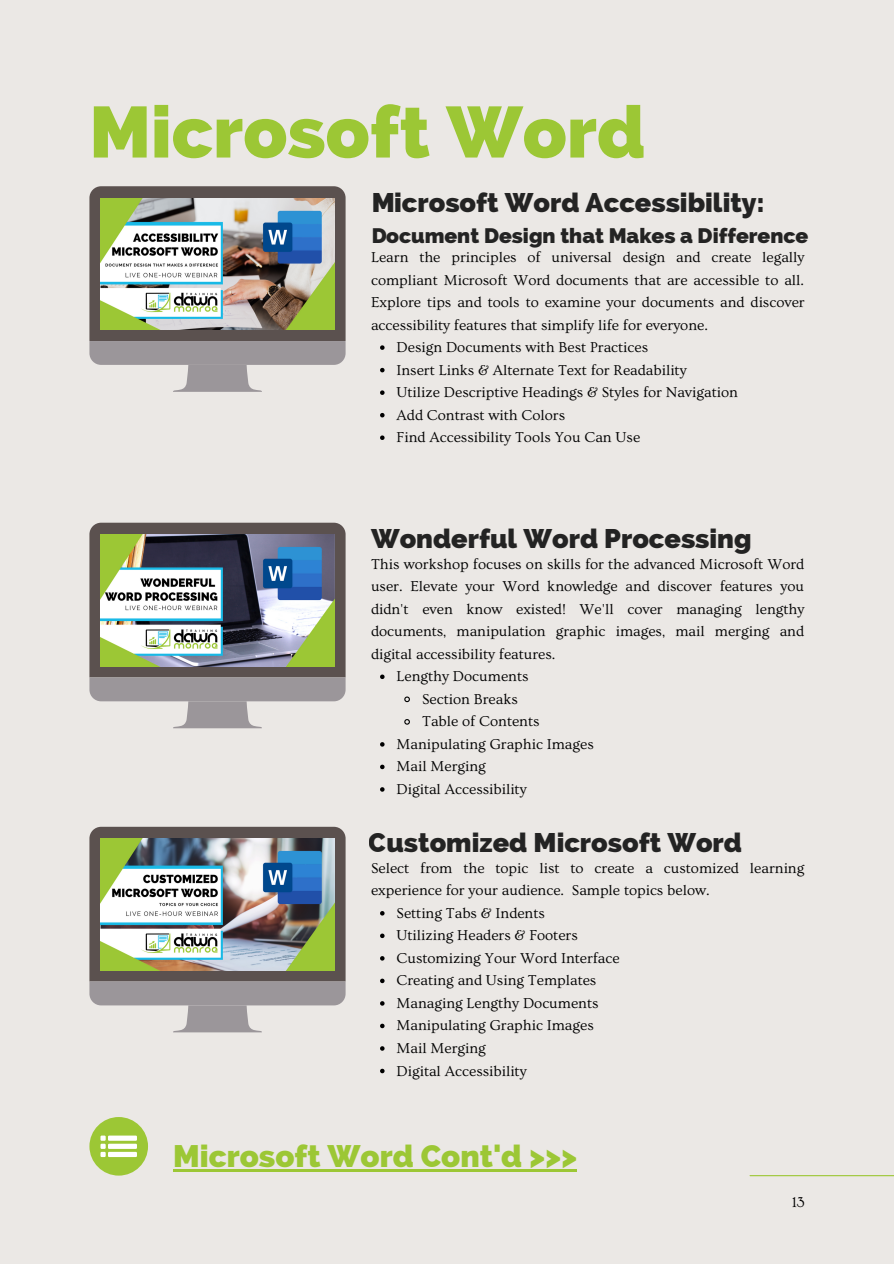
<style>
.page{position:relative;width:894px;height:1264px;background:#fff}
.page>*{position:absolute;margin:0;border:0;box-sizing:border-box;transform-origin:0 0}
.t1{font:800 72px "Raleway";color:#9cc735}
.t2{font:800 31.2px "Raleway";color:#9cc735}
.t3{font:800 27px "Raleway";color:#000}
.t4{font:800 21px "Raleway";color:#000}
.t5{font:15px/22.5px "Ovo";color:#000;text-align:justify}
</style>
<div class="page">
<div style="left:0;top:0;width:893px;height:1263px;background:#ebe8e5"></div>
<svg style="left:89px;top:186px;width:256px;height:206px"></svg>
<img style="left:100px;top:198px;width:234px;height:132px">
<svg style="left:380px;top:345px;width:4px;height:5px"></svg>
<svg style="left:380px;top:368px;width:4px;height:4px"></svg>
<svg style="left:380px;top:390px;width:4px;height:5px"></svg>
<svg style="left:380px;top:413px;width:4px;height:4px"></svg>
<svg style="left:380px;top:435px;width:4px;height:5px"></svg>
<svg style="left:89px;top:522px;width:256px;height:206px"></svg>
<img style="left:100px;top:535px;width:234px;height:131px">
<svg style="left:380px;top:674px;width:4px;height:5px"></svg>
<svg style="left:404px;top:696px;width:6px;height:7px"></svg>
<svg style="left:404px;top:719px;width:6px;height:6px"></svg>
<svg style="left:380px;top:742px;width:4px;height:4px"></svg>
<svg style="left:380px;top:764px;width:4px;height:5px"></svg>
<svg style="left:380px;top:787px;width:4px;height:4px"></svg>
<hr style="left:173px;top:1169px;width:404px;height:2px;background:#9cc735">
<hr style="left:749px;top:1175px;width:144px;height:1px;background:#9cc735">
<svg style="left:89px;top:826px;width:256px;height:206px"></svg>
<img style="left:100px;top:838px;width:234px;height:132px">
<svg style="left:380px;top:911px;width:4px;height:4px"></svg>
<svg style="left:380px;top:933px;width:4px;height:5px"></svg>
<svg style="left:380px;top:956px;width:4px;height:4px"></svg>
<svg style="left:380px;top:978px;width:4px;height:5px"></svg>
<svg style="left:380px;top:1001px;width:4px;height:4px"></svg>
<svg style="left:380px;top:1023px;width:4px;height:5px"></svg>
<svg style="left:380px;top:1046px;width:4px;height:4px"></svg>
<svg style="left:380px;top:1068px;width:4px;height:5px"></svg>
<div style="left:89px;top:1116px;width:59px;height:59px;background:#9cc735;border-radius:50%"></div>
<div style="left:108px;top:1143px;width:29px;height:5px;background:#fff"></div>
<div style="left:108px;top:1135px;width:29px;height:5px;background:#fff"></div>
<div style="left:108px;top:1151px;width:29px;height:5px;background:#fff"></div>
<svg style="left:100px;top:1135px;width:6px;height:21px"></svg>
<p class="t1" style="left:89px;top:90px;width:557px">Microsoft Word</p>
<h3 class="t3" style="left:371px;top:186px;width:394px">Microsoft Word Accessibility:</h3>
<h3 class="t4" style="left:371px;top:223px;width:439px">Document Design that Makes a Difference</h3>
<p class="t5" style="left:371px;top:246px;width:435px">Learn the principles of universal design and create legally compliant Microsoft Word documents that are accessible to all.<br>Explore tips and tools to examine your documents and discover accessibility features that simplify life for everyone.</p>
<p class="t5" style="left:396px;top:336px;width:253px">Design Documents with Best Practices</p>
<p class="t5" style="left:396px;top:359px;width:291px">Insert Links &amp; Alternate Text for Readability</p>
<p class="t5" style="left:396px;top:381px;width:343px">Utilize Descriptive Headings &amp; Styles for Navigation</p>
<p class="t5" style="left:396px;top:404px;width:170px">Add Contrast with Colors</p>
<p class="t5" style="left:396px;top:426px;width:245px">Find Accessibility Tools You Can Use</p>
<h3 class="t3" style="left:371px;top:523px;width:382px">Wonderful Word Processing</h3>
<p class="t5" style="left:371px;top:553px;width:434px">This workshop focuses on skills for the advanced Microsoft Word user. Elevate your Word knowledge and discover features you didn't even know existed! We'll cover managing lengthy documents, manipulation graphic images, mail merging and digital accessibility features.</p>
<p class="t5" style="left:396px;top:665px;width:133px">Lengthy Documents</p>
<p class="t5" style="left:422px;top:688px;width:97px">Section Breaks</p>
<p class="t5" style="left:422px;top:710px;width:119px">Table of Contents</p>
<p class="t5" style="left:396px;top:733px;width:199px">Manipulating Graphic Images</p>
<p class="t5" style="left:396px;top:755px;width:91px">Mail Merging</p>
<p class="t5" style="left:396px;top:778px;width:131px">Digital Accessibility</p>
<h3 class="t3" style="left:368px;top:826px;width:374px">Customized Microsoft Word</h3>
<p class="t5" style="left:371px;top:857px;width:434px">Select from the topic list to create a customized learning experience for your audience. Sample topics below.</p>
<p class="t5" style="left:396px;top:902px;width:150px">Setting Tabs &amp; Indents</p>
<p class="t5" style="left:396px;top:924px;width:183px">Utilizing Headers &amp; Footers</p>
<p class="t5" style="left:396px;top:947px;width:224px">Customizing Your Word Interface</p>
<p class="t5" style="left:396px;top:969px;width:201px">Creating and Using Templates</p>
<p class="t5" style="left:396px;top:992px;width:203px">Managing Lengthy Documents</p>
<p class="t5" style="left:396px;top:1014px;width:199px">Manipulating Graphic Images</p>
<p class="t5" style="left:396px;top:1037px;width:91px">Mail Merging</p>
<p class="t5" style="left:396px;top:1059px;width:131px">Digital Accessibility</p>
<p class="t2" style="left:173px;top:1137px;width:405px">Microsoft Word Cont'd &gt;&gt;&gt;</p>
<p class="t5" style="left:791px;top:1190px;width:15px">13</p>
</div>
